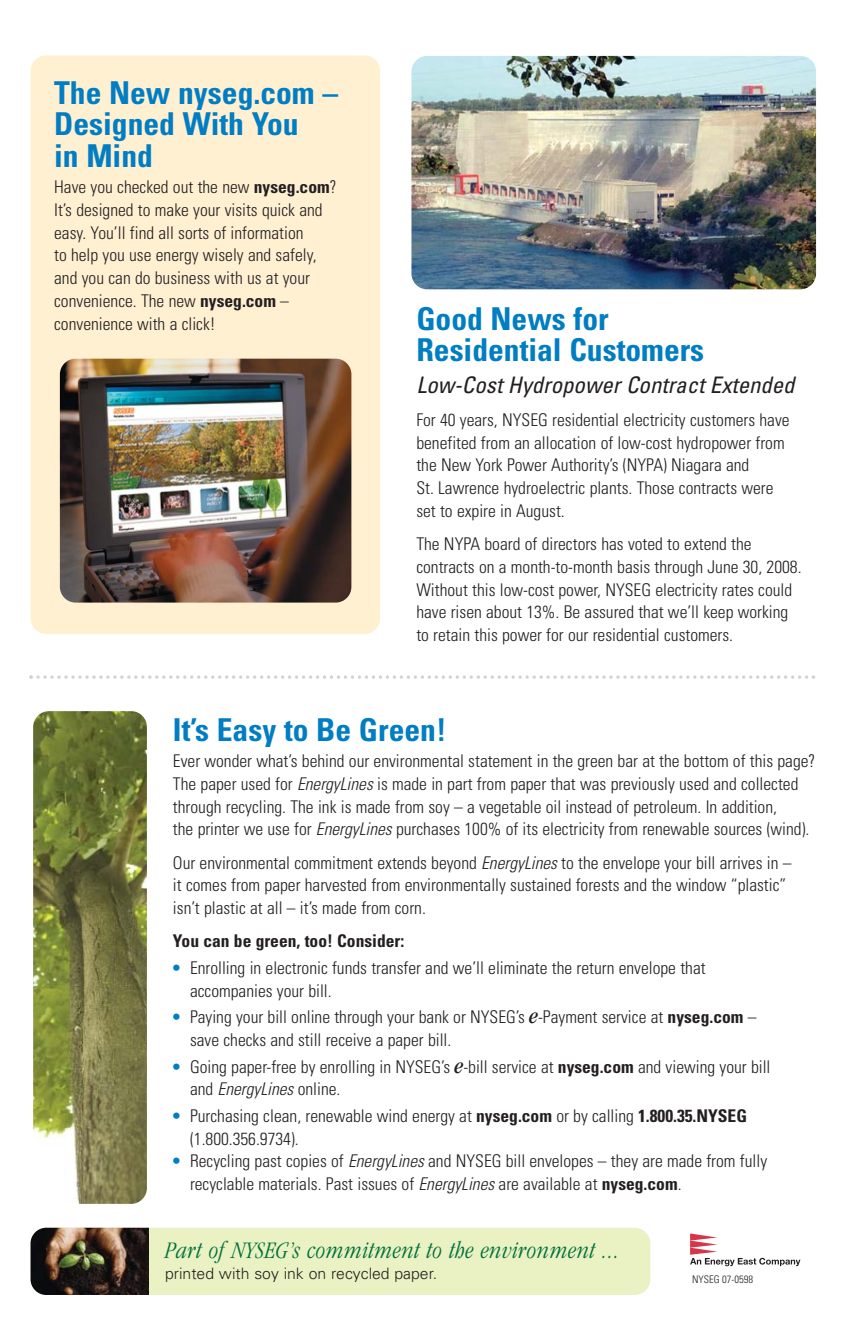
<style>
.page{position:relative;width:851px;height:1339px;background:#fff}
.page>*{position:absolute;margin:0;border:0;box-sizing:border-box;transform-origin:0 0}
.t1{font:700 condensed 31.5px/31.5px "Univers";color:#007dc3}
.t2{font:italic 300 condensed 24.5px "Garamond";letter-spacing:.02em;color:#00703c}
.t3{font:italic condensed 22.75px "Univers";color:#231f20}
.t4{font:300 condensed 17.5px/22.8px "Univers";color:#231f20}
.t5{font:700 condensed 17.5px "Univers";color:#231f20}
.t6{font:300 15.75px "Univers";color:#231f20}
.t7{font:300 condensed 10.5px "Univers";color:#231f20}
.s1{font-weight:700}
.s2{font-style:italic}
.s3{font-weight:700;color:#007dc3}
.s4{font-family:"Garamond";font-weight:400;font-style:italic;font-size:22.75px}
</style>
<div class="page">
<img style="left:29px;top:55px;width:788px;height:1240px">
<h1 class="t1" style="left:54px;top:80px;width:285px">The New nyseg.com –<br>Designed With You<br>in Mind</h1>
<p class="t4" style="left:54px;top:177px;width:284px">Have you checked out the new <span class="s1">nyseg.com</span>?<br>It’s designed to make your visits quick and easy. You’ll find all sorts of information<br>to help you use energy wisely and safely, and you can do business with us at your convenience. The new <span class="s1">nyseg.com</span> – convenience with a click!</p>
<h1 class="t1" style="left:416px;top:306px;width:289px">Good News for<br>Residential Customers</h1>
<h3 class="t3" style="left:416px;top:376px;width:384px">Low-CostHydropowerContractExtended</h3>
<p class="t4" style="left:416px;top:410px;width:374px">For 40 years, NYSEG residential electricity customers have benefited from an allocation of low-cost hydropower from the New York Power Authority’s (NYPA) Niagara and<br>St. Lawrence hydroelectric plants. Those contracts were set to expire in August.</p>
<p class="t4" style="left:416px;top:534px;width:386px">The NYPA board of directors has voted to extend the contracts on a month-to-month basis through June 30, 2008.<br>Without this low-cost power, NYSEG electricity rates could have risen about 13%. Be assured that we’ll keep working to retain this power for our residential customers.</p>
<h1 class="t1" style="left:173px;top:716px;width:275px">It’s Easy to Be Green!</h1>
<p class="t4" style="left:173px;top:751px;width:643px">Ever wonder what’s behind our environmental statement in the green bar at the bottom of this page?<br>The paper used for <span class="s2">EnergyLines</span>is made in part from paper that was previously used and collected through recycling. The ink is made from soy – a vegetable oil instead of petroleum. In addition,<br>the printer we use for <span class="s2">EnergyLines</span> purchases 100% of its electricity from renewable sources (wind).</p>
<p class="t4" style="left:173px;top:852px;width:620px">Our environmental commitment extends beyond <span class="s2">EnergyLines</span>to the envelope your bill arrives in – it comes from paper harvested from environmentally sustained forests and the window “plastic” isn’t plastic at all – it’s made from corn.</p>
<p class="t5" style="left:173px;top:934px;width:233px">You can be green, too! Consider:</p>
<p class="t4" style="left:190px;top:958px;width:517px;text-indent:-17px"><span class="s3">•</span> Enrolling in electronic funds transfer and we’ll eliminate the return envelope that accompanies your bill.</p>
<p class="t4" style="left:190px;top:1007px;width:568px;text-indent:-17px"><span class="s3">•</span> Paying your bill online through your bank or NYSEG’s <span class="s4">e</span>-Payment service at <span class="s1">nyseg.com</span> – save checks and still receive a paper bill.</p>
<p class="t4" style="left:190px;top:1056px;width:581px;text-indent:-17px"><span class="s3">•</span> Going paper-free by enrolling in NYSEG’s <span class="s4">e</span>-bill service at <span class="s1">nyseg.com</span> and viewing your bill a n d <span class="s2">EnergyLines</span> o n l i n e .</p>
<p class="t4" style="left:190px;top:1105px;width:558px;text-indent:-17px"><span class="s3">•</span> Purchasing clean, renewable wind energy at <span class="s1">nyseg.com</span> or by calling <span class="s1">1.800.35.NYSEG </span>(1.800.356.9734).</p>
<p class="t4" style="left:190px;top:1151px;width:578px;text-indent:-17px"><span class="s3">•</span> Recycling past copies of <span class="s2">EnergyLines</span>and NYSEG bill envelopes – they are made from fully recyclable materials. Past issues of <span class="s2">EnergyLines</span> are available at <span class="s1">nyseg.com</span>.</p>
<h2 class="t2" style="left:165px;top:1240px;width:456px">Part of NYSEG’s commitment to the environment ...</h2>
<p class="t6" style="left:165px;top:1267px;width:273px">printed with soy ink on recycled paper.</p>
<p class="t7" style="left:692px;top:1275px;width:62px">NYSEG 07-0598</p>
</div>
